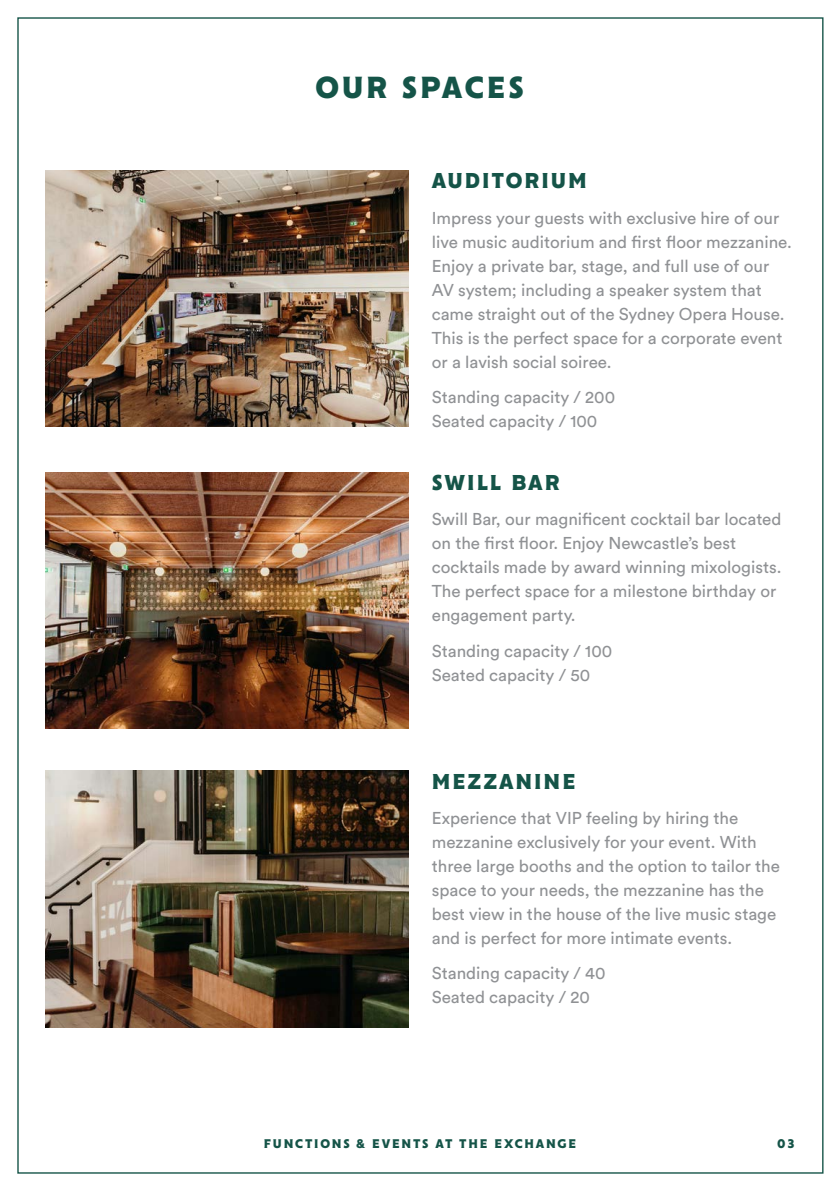
<style>
.page{position:relative;width:840px;height:1191px;background:#fff}
.page>*{position:absolute;margin:0;border:0;box-sizing:border-box;transform-origin:0 0}
.t1{font:700 34px "Cenzo Flare";letter-spacing:.08em;color:#155448}
.t2{font:700 24px "Cenzo Flare";letter-spacing:.08em;color:#155448}
.t3{font:17px/24px "Circular Std";color:#8f9194}
.t4{font:700 14px "Cenzo Flare";letter-spacing:.125em;color:#155448}
</style>
<div class="page">
<img style="left:45px;top:170px;width:363px;height:257px">
<img style="left:45px;top:472px;width:363px;height:256px">
<img style="left:45px;top:770px;width:363px;height:257px">
<h1 class="t1" style="left:315px;top:68px;width:210px">OUR SPACES</h1>
<h2 class="t2" style="left:431px;top:168px;width:156px">AUDITORIUM</h2>
<p class="t3" style="left:431px;top:205px;width:361px">Impress your guests with exclusive hire of our live music auditorium and first floor mezzanine.<br>Enjoy a private bar, stage, and full use of our AV system; including a speaker system that came straight out of the Sydney Opera House.<br>This is the perfect space for a corporate event or a lavish social soiree.</p>
<p class="t3" style="left:431px;top:385px;width:185px">Standing capacity / 200<br>Seated capacity / 100</p>
<h2 class="t2" style="left:431px;top:469px;width:129px">SWILL BAR</h2>
<p class="t3" style="left:431px;top:507px;width:351px">Swill Bar, our magnificent cocktail bar located on the first floor. Enjoy Newcastle’s best cocktails made by award winning mixologists.<br>The perfect space for a milestone birthday or engagement party.</p>
<p class="t3" style="left:431px;top:638px;width:182px">Standing capacity / 100<br>Seated capacity / 50</p>
<h2 class="t2" style="left:431px;top:768px;width:145px">MEZZANINE</h2>
<p class="t3" style="left:431px;top:805px;width:349px">Experience that VIP feeling by hiring the mezzanine exclusively for your event. With three large booths and the option to tailor the space to your needs, the mezzanine has the best view in the house of the live music stage and is perfect for more intimate events.</p>
<p class="t3" style="left:431px;top:961px;width:175px">Standing capacity / 40<br>Seated capacity / 20</p>
<p class="t4" style="left:264px;top:1135px;width:313px">FUNCTIONS &amp; EVENTS AT THE EXCHANGE</p>
<p class="t4" style="left:776px;top:1135px;width:19px">03</p>
</div>
